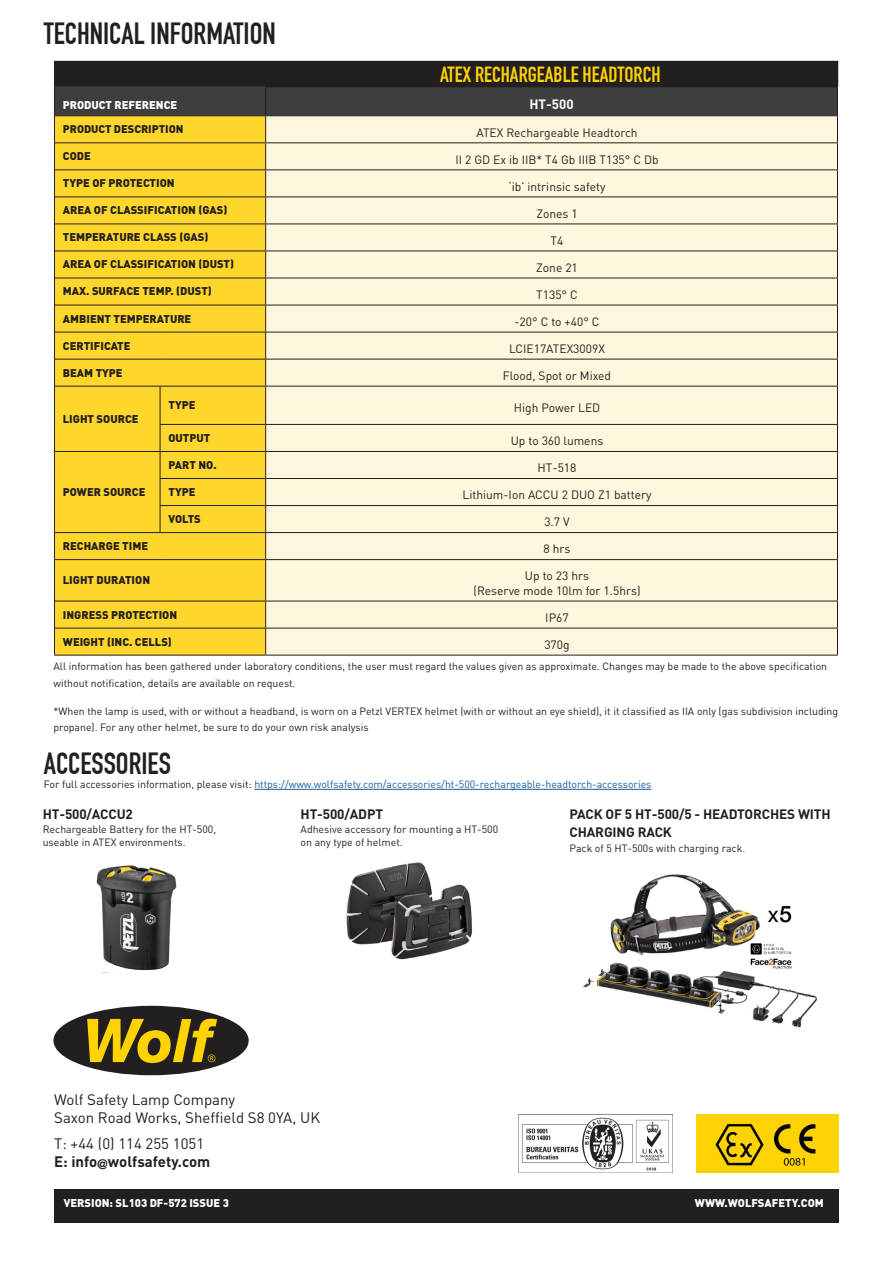
<style>
.page{position:relative;width:893px;height:1263px;background:#fff}
.page>*{position:absolute;margin:0;border:0;box-sizing:border-box;transform-origin:0 0}
.t1{font:30px "DIN Engschrift LT Alternate";color:#231f20}
.t2{font:21.45px "DIN Engschrift LT Alternate";color:#fed304}
.t3{font:15px/18px "DIN";color:#231f20}
.t4{font:700 15px/18px "DIN";color:#231f20}
.t5{font:700 13.5px/18px "DIN";letter-spacing:-.01em;color:#231f20}
.t6{font:700 13.35px "DIN";color:#fff}
.t7{font:12px "DIN";color:#231f20}
.t8{font:900 11.1px "DIN";color:#231f20}
.t9{font:900 11.1px "DIN";color:#fff}
.t10{font:10.5px/16.5px "DIN";color:#231f20}
.t11{font:10.5px "DIN";color:#175d9e}
.s1{color:#231f20}
.s2{font-weight:400}
</style>
<div class="page">
<div style="left:54px;top:1189px;width:785px;height:33px;background:#231f20"></div>
<div style="left:53px;top:1006px;width:196px;height:69px;background:#231f20;border-radius:50%"></div>
<svg style="left:87px;top:1019px;width:130px;height:44px"></svg>
<div style="left:696px;top:1114px;width:142px;height:58px;background:#fed304"></div>
<div style="left:55px;top:387px;width:210px;height:268px;background:#ffd72c"></div>
<div style="left:266px;top:387px;width:571px;height:268px;background:#fef7dd"></div>
<hr style="left:837px;top:386px;width:1px;height:38px;background:#231f20">
<hr style="left:837px;top:560px;width:1px;height:41px;background:#231f20">
<svg style="left:837px;top:602px;width:1px;height:53px"></svg>
<hr style="left:266px;top:386px;width:572px;height:1px;background:#231f20">
<hr style="left:266px;top:424px;width:572px;height:1px;background:#231f20">
<hr style="left:266px;top:451px;width:572px;height:1px;background:#231f20">
<hr style="left:266px;top:478px;width:572px;height:1px;background:#231f20">
<hr style="left:266px;top:505px;width:572px;height:1px;background:#231f20">
<hr style="left:266px;top:532px;width:572px;height:1px;background:#231f20">
<hr style="left:266px;top:559px;width:572px;height:1px;background:#231f20">
<hr style="left:266px;top:601px;width:572px;height:1px;background:#231f20">
<hr style="left:266px;top:628px;width:572px;height:1px;background:#231f20">
<hr style="left:266px;top:655px;width:572px;height:1px;background:#231f20">
<hr style="left:54px;top:61px;width:106px;height:1px;background:#231f20">
<hr style="left:160px;top:61px;width:106px;height:1px;background:#231f20">
<hr style="left:266px;top:61px;width:572px;height:1px;background:#231f20">
<hr style="left:54px;top:386px;width:1px;height:38px;background:#231f20">
<svg style="left:54px;top:424px;width:1px;height:136px"></svg>
<hr style="left:54px;top:560px;width:1px;height:41px;background:#231f20">
<svg style="left:54px;top:601px;width:1px;height:54px"></svg>
<svg style="left:54px;top:62px;width:784px;height:324px;background:#d5c894"></svg>
<hr style="left:160px;top:386px;width:1px;height:38px;background:#231f20">
<hr style="left:265px;top:386px;width:1px;height:38px;background:#231f20">
<svg style="left:837px;top:425px;width:1px;height:134px"></svg>
<svg style="left:160px;top:425px;width:1px;height:107px"></svg>
<svg style="left:265px;top:425px;width:1px;height:134px"></svg>
<hr style="left:265px;top:560px;width:1px;height:41px;background:#231f20">
<svg style="left:265px;top:602px;width:1px;height:53px"></svg>
<hr style="left:55px;top:115px;width:105px;height:1px;background:#231f20">
<hr style="left:160px;top:115px;width:106px;height:1px;background:#231f20">
<hr style="left:55px;top:142px;width:105px;height:1px;background:#231f20">
<hr style="left:160px;top:142px;width:106px;height:1px;background:#231f20">
<hr style="left:55px;top:169px;width:105px;height:1px;background:#231f20">
<hr style="left:160px;top:169px;width:106px;height:1px;background:#231f20">
<hr style="left:55px;top:196px;width:105px;height:1px;background:#231f20">
<hr style="left:160px;top:196px;width:106px;height:1px;background:#231f20">
<hr style="left:55px;top:224px;width:105px;height:1px;background:#231f20">
<hr style="left:160px;top:224px;width:106px;height:1px;background:#231f20">
<hr style="left:55px;top:251px;width:105px;height:1px;background:#231f20">
<hr style="left:160px;top:251px;width:106px;height:1px;background:#231f20">
<hr style="left:55px;top:278px;width:105px;height:1px;background:#231f20">
<hr style="left:160px;top:278px;width:106px;height:1px;background:#231f20">
<hr style="left:55px;top:305px;width:105px;height:1px;background:#231f20">
<hr style="left:160px;top:305px;width:106px;height:1px;background:#231f20">
<hr style="left:55px;top:332px;width:105px;height:1px;background:#231f20">
<hr style="left:160px;top:332px;width:106px;height:1px;background:#231f20">
<hr style="left:55px;top:359px;width:105px;height:1px;background:#231f20">
<hr style="left:160px;top:359px;width:106px;height:1px;background:#231f20">
<hr style="left:55px;top:386px;width:105px;height:1px;background:#231f20">
<hr style="left:160px;top:386px;width:106px;height:1px;background:#231f20">
<hr style="left:160px;top:424px;width:106px;height:1px;background:#231f20">
<hr style="left:55px;top:451px;width:105px;height:1px;background:#231f20">
<hr style="left:160px;top:451px;width:106px;height:1px;background:#231f20">
<hr style="left:160px;top:478px;width:106px;height:1px;background:#231f20">
<hr style="left:160px;top:505px;width:106px;height:1px;background:#231f20">
<hr style="left:55px;top:532px;width:105px;height:1px;background:#231f20">
<hr style="left:160px;top:532px;width:106px;height:1px;background:#231f20">
<hr style="left:55px;top:559px;width:105px;height:1px;background:#231f20">
<hr style="left:160px;top:559px;width:106px;height:1px;background:#231f20">
<hr style="left:55px;top:601px;width:105px;height:1px;background:#231f20">
<hr style="left:160px;top:601px;width:106px;height:1px;background:#231f20">
<hr style="left:55px;top:628px;width:105px;height:1px;background:#231f20">
<hr style="left:160px;top:628px;width:106px;height:1px;background:#231f20">
<hr style="left:54px;top:655px;width:106px;height:1px;background:#231f20">
<hr style="left:160px;top:655px;width:106px;height:1px;background:#231f20">
<img style="left:518px;top:1114px;width:154px;height:59px">
<img style="left:709px;top:1123px;width:60px;height:50px">
<img style="left:773px;top:1124px;width:43px;height:42px">
<img style="left:96px;top:865px;width:81px;height:106px">
<img style="left:346px;top:862px;width:127px;height:98px">
<img style="left:583px;top:874px;width:234px;height:154px">
<hr style="left:254px;top:789px;width:397px;height:1px;background:#175d9e">
<p class="t1" style="left:44px;top:16px;width:233px">TECHNICAL INFORMATION</p>
<p class="t2" style="left:440px;top:62px;width:222px">ATEX RECHARGEABLE HEADTORCH</p>
<p class="t9" style="left:63px;top:98px;width:116px">PRODUCT REFERENCE</p>
<p class="t6" style="left:529px;top:96px;width:46px">HT-500</p>
<p class="t8" style="left:63px;top:122px;width:122px">PRODUCT DESCRIPTION</p>
<p class="t7" style="left:476px;top:125px;width:163px">ATEX Rechargeable Headtorch</p>
<p class="t8" style="left:63px;top:149px;width:29px">CODE</p>
<p class="t7" style="left:455px;top:152px;width:205px">II 2 GD Ex ib IIB* T4 Gb IIIB T135° C Db</p>
<p class="t8" style="left:63px;top:176px;width:113px">TYPE OF PROTECTION</p>
<p class="t7" style="left:509px;top:179px;width:98px">‘ib’ intrinsic safety</p>
<p class="t8" style="left:63px;top:203px;width:166px">AREA OF CLASSIFICATION (GAS)</p>
<p class="t7" style="left:536px;top:206px;width:43px">Zones 1</p>
<p class="t8" style="left:63px;top:230px;width:147px">TEMPERATURE CLASS (GAS)</p>
<p class="t7" style="left:551px;top:233px;width:14px">T4</p>
<p class="t8" style="left:63px;top:257px;width:173px">AREA OF CLASSIFICATION (DUST)</p>
<p class="t7" style="left:536px;top:260px;width:43px">Zone 21</p>
<p class="t8" style="left:63px;top:284px;width:151px">MAX. SURFACE TEMP. (DUST)</p>
<p class="t7" style="left:536px;top:287px;width:43px">T135° C</p>
<p class="t8" style="left:63px;top:311px;width:130px">AMBIENT TEMPERATURE</p>
<p class="t7" style="left:514px;top:314px;width:87px">-20° C to +40° C</p>
<p class="t8" style="left:63px;top:338px;width:69px">CERTIFICATE</p>
<p class="t7" style="left:509px;top:341px;width:97px">LCIE17ATEX3009X</p>
<p class="t8" style="left:63px;top:365px;width:61px">BEAM TYPE</p>
<p class="t7" style="left:503px;top:368px;width:110px">Flood, Spot or Mixed</p>
<p class="t8" style="left:63px;top:411px;width:77px">LIGHT SOURCE</p>
<p class="t8" style="left:168px;top:398px;width:29px">TYPE</p>
<p class="t7" style="left:514px;top:401px;width:88px">High Power LED</p>
<p class="t8" style="left:168px;top:430px;width:43px">OUTPUT</p>
<p class="t7" style="left:511px;top:433px;width:94px">Up to 360 lumens</p>
<p class="t8" style="left:63px;top:484px;width:84px">POWER SOURCE</p>
<p class="t8" style="left:168px;top:457px;width:50px">PART NO.</p>
<p class="t7" style="left:538px;top:460px;width:40px">HT-518</p>
<p class="t8" style="left:168px;top:484px;width:29px">TYPE</p>
<p class="t7" style="left:463px;top:487px;width:190px">Lithium-Ion ACCU 2 DUO Z1 battery</p>
<p class="t8" style="left:168px;top:512px;width:34px">VOLTS</p>
<p class="t7" style="left:544px;top:514px;width:27px">3.7 V</p>
<p class="t8" style="left:63px;top:539px;width:87px">RECHARGE TIME</p>
<p class="t7" style="left:544px;top:541px;width:28px">8 hrs</p>
<p class="t8" style="left:63px;top:573px;width:89px">LIGHT DURATION</p>
<p class="t7" style="left:525px;top:568px;width:66px">Up to 23 hrs</p>
<p class="t7" style="left:473px;top:583px;width:169px">(Reserve mode 10lm for 1.5hrs)</p>
<p class="t8" style="left:63px;top:607px;width:116px">INGRESS PROTECTION</p>
<p class="t7" style="left:545px;top:610px;width:25px">IP67</p>
<p class="t8" style="left:63px;top:634px;width:111px">WEIGHT (INC. CELLS)</p>
<p class="t7" style="left:544px;top:637px;width:27px">370g</p>
<p class="t10" style="left:54px;top:658px;width:775px">All information has been gathered under laboratory conditions, the user must regard the values given as approximate. Changes may be made to the above specification without notification, details are available on request.</p>
<p class="t10" style="left:54px;top:703px;width:786px">*When the lamp is used, with or without a headband, is worn on a Petzl VERTEX helmet (with or without an eye shield), it it classified as IIA only (gas subdivision including propane). For any other helmet, be sure to do your own risk analysis</p>
<p class="t1" style="left:44px;top:746px;width:129px">ACCESSORIES</p>
<p class="t5" style="left:43px;top:804px;width:92px">HT-500/ACCU2</p>
<p class="t5" style="left:301px;top:804px;width:84px">HT-500/ADPT</p>
<p class="t10" style="left:301px;top:823px;width:199px;line-height:12.6px">Adhesive accessory for mounting a HT-500 on any type of helmet.</p>
<p class="t11" style="left:44px;top:777px;width:609px"><span class="s1">For full accessories information, please visit:</span> https://www.wolfsafety.com/accessories/ht-500-rechargeable-headtorch-accessories</p>
<p class="t5" style="left:569px;top:804px;width:263px">PACK OF 5 HT-500/5 - HEADTORCHES WITH<br>CHARGING RACK</p>
<p class="t10" style="left:569px;top:839px;width:177px">Pack of 5 HT-500s with charging rack.</p>
<p class="t10" style="left:43px;top:823px;width:175px;line-height:12.6px">Rechargeable Battery for the HT-500, useable in ATEX environments.</p>
<p class="t3" style="left:54px;top:1090px;width:267px">Wolf Safety Lamp Company<br>Saxon Road Works, Sheffield S8 0YA, UK</p>
<p class="t4" style="left:54px;top:1134px;width:158px"><span class="s2">T: +44 (0) 114 255 1051<br></span>E: info<sub>@</sub>wolfsafety.com</p>
<p class="t9" style="left:64px;top:1195px;width:167px">VERSION: SL103 DF-572 ISSUE 3</p>
<p class="t9" style="left:695px;top:1195px;width:130px">WWW.WOLFSAFETY.COM</p>
</div>
